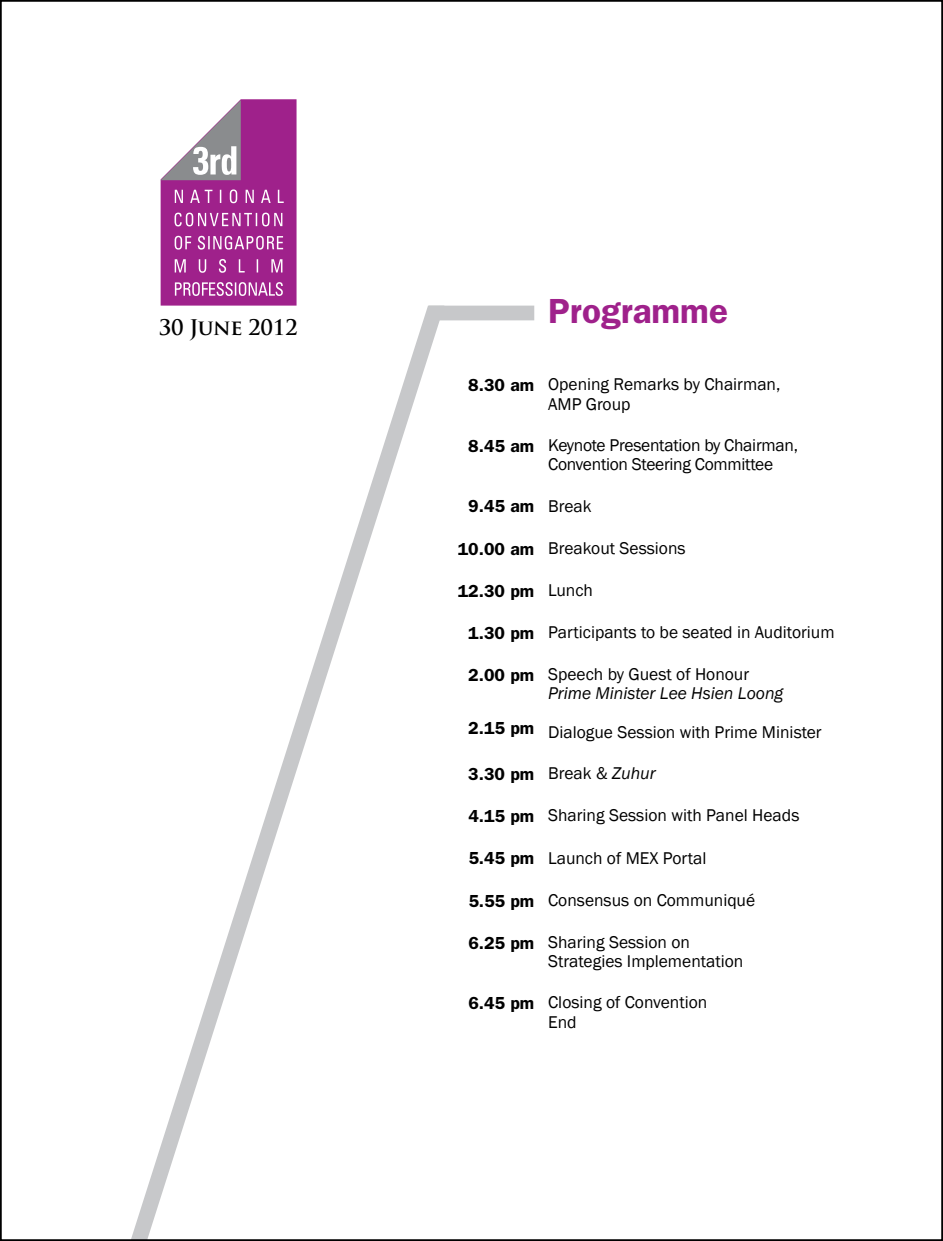
<style>
.page{position:relative;width:943px;height:1241px;background:#fff}
.page>*{position:absolute;margin:0;border:0;box-sizing:border-box;transform-origin:0 0}
.t1{font:600 35px "Franklin Gothic";color:#9f218b}
.t2{font:700 21px "Trajan Pro";letter-spacing:-.015em;color:#000}
.t3{font:17.5px/19.2px "Franklin Gothic";color:#000}
.t4{font:600 17.5px "Franklin Gothic";color:#000}
.t5{font:italic 17.5px "Franklin Gothic";color:#000}
.s1{font-weight:600}
.s2{font-weight:400}
.s3{font-weight:400;font-style:italic}
</style>
<div class="page">
<svg style="left:132px;top:305px;width:312px;height:932px"></svg>
<div style="left:429px;top:305px;width:105px;height:15px;background:#c7c8ca"></div>
<svg style="left:161px;top:99px;width:135px;height:206px"></svg>
<p class="t2" style="left:159px;top:315px;width:140px">30 JUNE 2012</p>
<h1 class="t1" style="left:548px;top:291px;width:181px">Programme</h1>
<p class="t3" style="left:548px;top:375px;width:234px;text-indent:-80px"><span class="s1">8.30 am</span> Opening Remarks by Chairman,<br>AMP Group</p>
<p class="t3" style="left:548px;top:436px;width:251px;text-indent:-80px"><span class="s1">8.45 am</span> Keynote Presentation by Chairman,<br>Convention Steering Committee</p>
<p class="t4" style="left:468px;top:496px;width:125px">9.45 am <span class="s2">Break</span></p>
<p class="t3" style="left:458px;top:538px;width:229px"><span class="s1">10.00 am</span> Breakout Sessions</p>
<p class="t4" style="left:458px;top:580px;width:137px">12.30 pm <span class="s2">Lunch</span></p>
<p class="t3" style="left:468px;top:622px;width:368px"><span class="s1">1.30 pm</span> Participants to be seated in Auditorium</p>
<p class="t4" style="left:468px;top:664px;width:67px">2.00 pm</p>
<p class="t4" style="left:468px;top:717px;width:67px">2.15 pm</p>
<p class="t3" style="left:548px;top:665px;width:203px">Speech by Guest of Honour</p>
<p class="t5" style="left:548px;top:682px;width:237px">Prime Minister Lee Hsien Loong</p>
<p class="t3" style="left:548px;top:722px;width:275px">Dialogue Session with Prime Minister</p>
<p class="t4" style="left:468px;top:763px;width:189px">3.30 pm <span class="s2">Break &amp;</span> <span class="s3">Zuhur</span></p>
<p class="t3" style="left:468px;top:806px;width:332px"><span class="s1">4.15 pm</span> Sharing Session with Panel Heads</p>
<p class="t3" style="left:468px;top:848px;width:240px"><span class="s1">5.45 pm</span> Launch of MEX Portal</p>
<p class="t3" style="left:468px;top:890px;width:288px"><span class="s1">5.55 pm</span> Consensus on Communiqué</p>
<p class="t3" style="left:548px;top:932px;width:197px;text-indent:-80px"><span class="s1">6.25 pm</span> Sharing Session on<br>Strategies Implementation</p>
<p class="t3" style="left:548px;top:993px;width:161px;text-indent:-80px"><span class="s1">6.45 pm</span> Closing of Convention<br>End</p>
</div>
